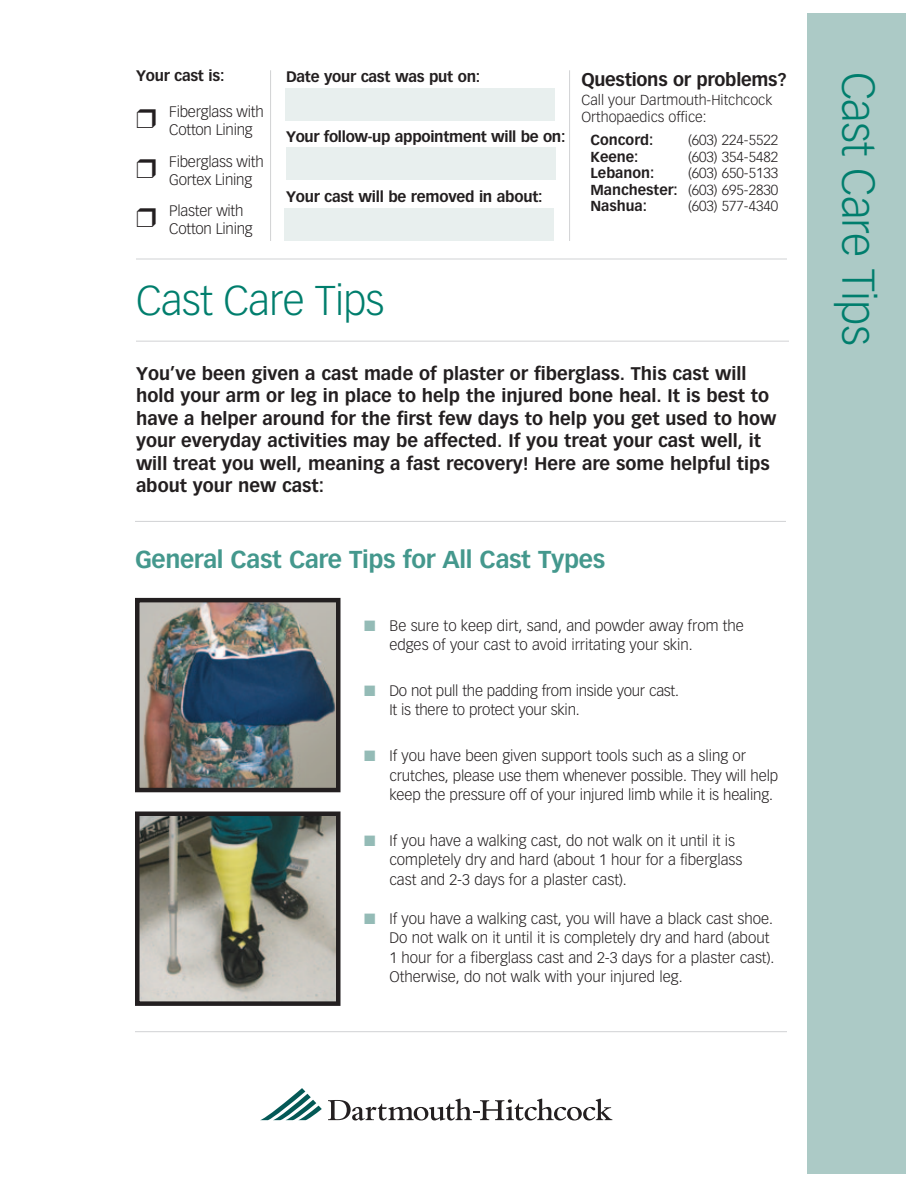
<style>
.page{position:relative;width:918px;height:1188px;background:#fff}
.page>*{position:absolute;margin:0;border:0;box-sizing:border-box;transform-origin:0 0}
.t1{font:300 45px "Vectora LT Std";letter-spacing:-.015em;color:#007e6d}
.t2{font:300 40.8px "Vectora LT Std";letter-spacing:-.015em;color:#007e6d}
.t3{font:700 24px "Vectora LT Std";letter-spacing:-.015em;color:#44988d}
.t4{font:700 18px/22.5px "Vectora LT Std";color:#231f20}
.t5{font:300 15px/19.5px "Vectora LT Std";color:#231f20}
.t6{font:700 15px "Vectora LT Std";letter-spacing:-.015em;color:#231f20}
.t7{font:300 14.25px/16.5px "Vectora LT Std";color:#231f20}
.t8{font:700 14.25px "Vectora LT Std";color:#231f20}
.s1{font-weight:700}
.s2{color:#94bbb6}
</style>
<div class="page">
<hr style="left:135px;top:1031px;width:652px;height:1px;background:#d1d2d4">
<hr style="left:136px;top:341px;width:653px;height:1px;background:#d1d2d4">
<div style="left:807px;top:14px;width:98px;height:1160px;background:#accac6"></div>
<hr style="left:136px;top:259px;width:651px;height:1px;background:#d1d2d4">
<hr style="left:270px;top:70px;width:1px;height:171px;background:#d1d2d4">
<hr style="left:569px;top:70px;width:1px;height:171px;background:#d1d2d4">
<div style="left:285px;top:88px;width:270px;height:33px;background:#e8efee"></div>
<div style="left:286px;top:148px;width:270px;height:32px;background:#e8efee"></div>
<div style="left:284px;top:208px;width:270px;height:33px;background:#e8efee"></div>
<img style="left:140px;top:603px;width:196px;height:184px">
<div style="left:135px;top:598px;width:206px;height:194px;border:4px solid #231f20"></div>
<img style="left:140px;top:817px;width:196px;height:184px">
<div style="left:135px;top:812px;width:206px;height:194px;border:4px solid #231f20"></div>
<hr style="left:135px;top:521px;width:651px;height:1px;background:#d1d2d4">
<svg style="left:261px;top:1088px;width:61px;height:32px"></svg>
<svg style="left:328px;top:1099px;width:284px;height:21px"></svg>
<p class="t6" style="left:136px;top:67px;width:90px">Your cast is:</p>
<p class="t5" style="left:169px;top:103px;width:96px;line-height:18px;text-indent:-33px">❒ Fiberglass with<br>Cotton Lining</p>
<p class="t5" style="left:169px;top:153px;width:96px;line-height:18px;text-indent:-33px">❒ Fiberglass with<br>Gortex Lining</p>
<p class="t5" style="left:169px;top:202px;width:85px;line-height:18px;text-indent:-33px">❒ Plaster with<br>Cotton Lining</p>
<p class="t6" style="left:286px;top:67px;width:196px">Date your cast was put on:</p>
<p class="t6" style="left:286px;top:127px;width:281px">Your follow-up appointment will be on:</p>
<p class="t6" style="left:286px;top:187px;width:258px">Your cast will be removed in about:</p>
<p class="t4" style="left:582px;top:68px;width:207px">Questions or problems?</p>
<p class="t7" style="left:582px;top:92px;width:192px">Call your Dartmouth-Hitchcock<br>Orthopaedics office:</p>
<p class="t8" style="left:591px;top:132px;width:64px">Concord:</p>
<p class="t7" style="left:688px;top:132px;width:92px">(603) 224-5522</p>
<p class="t8" style="left:591px;top:148px;width:50px">Keene:</p>
<p class="t7" style="left:688px;top:149px;width:92px">(603) 354-5482</p>
<p class="t8" style="left:591px;top:165px;width:65px">Lebanon:</p>
<p class="t7" style="left:591px;top:165px;width:189px;text-align:justify;text-indent:97px">(603) 650-5133<br><span class="s1">Manchester:</span> (603) 695-2830<br><span class="s1">Nashua:</span></p>
<p class="t7" style="left:688px;top:198px;width:92px">(603) 577-4340</p>
<h2 class="t2" style="left:136px;top:277px;width:250px">Cast Care Tips</h2>
<p class="t4" style="left:136px;top:362px;width:642px">You’ve been given a cast made of plaster or fiberglass. This cast will hold your arm or leg in place to help the injured bone heal. It is best to have a helper around for the first few days to help you get used to how your everyday activities may be affected. If you treat your cast well, it will treat you well, meaning a fast recovery! Here are some helpful tips about your new cast:</p>
<h3 class="t3" style="left:135px;top:545px;width:472px">General Cast Care Tips for All Cast Types</h3>
<p class="t5" style="left:389px;top:616px;width:356px;text-indent:-25px"><span class="s2">■</span> Be sure to keep dirt, sand, and powder away from the edges of your cast to avoid irritating your skin.</p>
<p class="t5" style="left:389px;top:681px;width:291px;text-indent:-25px"><span class="s2">■</span> Do not pull the padding from inside your cast.<br>It is there to protect your skin.</p>
<p class="t5" style="left:389px;top:746px;width:390px;text-indent:-25px"><span class="s2">■</span> If you have been given support tools such as a sling or crutches, please use them whenever possible. They will help keep the pressure off of your injured limb while it is healing.</p>
<p class="t5" style="left:389px;top:831px;width:354px;text-indent:-25px"><span class="s2">■</span> If you have a walking cast, do not walk on it until it is completely dry and hard (about 1 hour for a fiberglass cast and 2-3 days for a plaster cast).</p>
<p class="t5" style="left:389px;top:909px;width:387px;text-indent:-25px"><span class="s2">■</span> If you have a walking cast, you will have a black cast shoe.<br>Do not walk on it until it is completely dry and hard (about 1 hour for a fiberglass cast and 2-3 days for a plaster cast).<br>Otherwise, do not walk with your injured leg.</p>
<h1 class="t1" style="left:884px;top:72px;width:275px;rotate:90deg">Cast Care Tips</h1>
</div>
